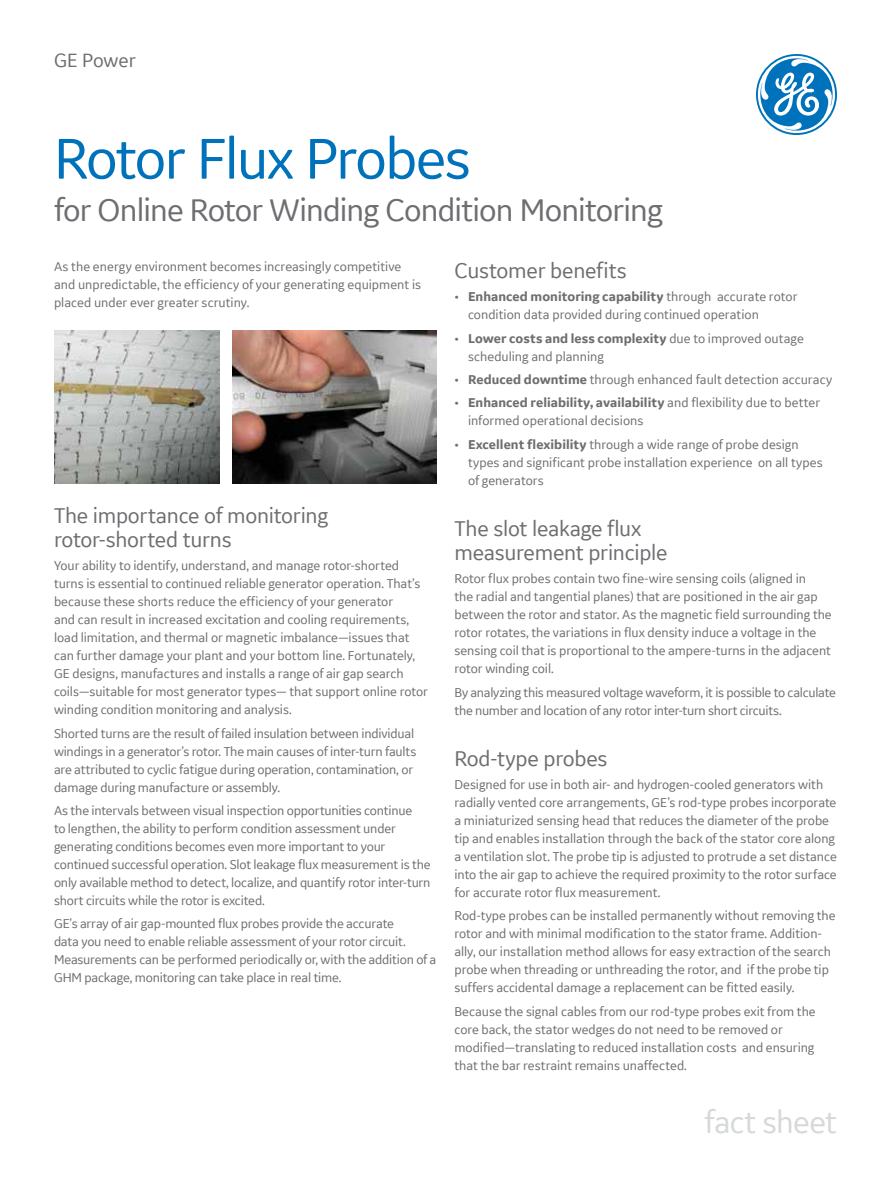
<style>
.page{position:relative;width:891px;height:1188px;background:#fff}
.page>*{position:absolute;margin:0;border:0;box-sizing:border-box;transform-origin:0 0}
.t1{font:60px "GE Inspira Sans";letter-spacing:-.035em;color:#0072bc}
.t2{font:33px "GE Inspira Sans";letter-spacing:-.025em;color:#6d6e71}
.t3{font:33px "GE Inspira Sans";letter-spacing:-.025em;color:#d6d8d9}
.t4{font:22.5px/24px "GE Inspira Sans";letter-spacing:-.01em;color:#6d6e71}
.t5{font:20.25px "GE Inspira Sans";letter-spacing:-.005em;color:#6d6e71}
.t6{font:13.5px/18px "GE Inspira Sans";letter-spacing:-.005em;color:#6d6e71}
.s1{font-weight:700}
</style>
<div class="page">
<svg style="left:756px;top:54px;width:81px;height:81px"></svg>
<img style="left:54px;top:330px;width:166px;height:154px">
<img style="left:232px;top:330px;width:204px;height:154px">
<h3 class="t5" style="left:54px;top:48px;width:83px">GE Power</h3>
<h1 class="t1" style="left:54px;top:121px;width:419px">Rotor Flux Probes</h1>
<h2 class="t2" style="left:54px;top:189px;width:610px">for Online Rotor Winding Condition Monitoring</h2>
<p class="t6" style="left:54px;top:257px;width:369px">As the energy environment becomes increasingly competitive and unpredictable, the efficiency of your generating equipment is placed under ever greater scrutiny.</p>
<h3 class="t4" style="left:454px;top:258px;width:174px">Customer benefits</h3>
<p class="t6" style="left:468px;top:287px;width:331px;text-indent:-14px">• <span class="s1">Enhanced monitoring capability</span> through accurate rotor condition data provided during continued operation</p>
<p class="t6" style="left:468px;top:329px;width:337px;text-indent:-14px">• <span class="s1">Lower costs and less complexity</span> due to improved outage scheduling and planning</p>
<p class="t6" style="left:454px;top:370px;width:379px">• <span class="s1">Reduced downtime</span> through enhanced fault detection accuracy</p>
<p class="t6" style="left:468px;top:393px;width:354px;text-indent:-14px">• <span class="s1">Enhanced reliability, availability</span> and flexibility due to better informed operational decisions</p>
<p class="t6" style="left:468px;top:435px;width:356px;text-indent:-14px">• <span class="s1">Excellent flexibility</span> through a wide range of probe design types and significant probe installation experience on all types of generators</p>
<h3 class="t4" style="left:454px;top:516px;width:215px">The slot leakage flux measurement principle</h3>
<p class="t6" style="left:454px;top:569px;width:379px">Rotor flux probes contain two fine-wire sensing coils (aligned in<br>the radial and tangential planes) that are positioned in the air gap between the rotor and stator. As the magnetic field surrounding the rotor rotates, the variations in flux density induce a voltage in the sensing coil that is proportional to the ampere-turns in the adjacent rotor winding coil.</p>
<p class="t6" style="left:454px;top:683px;width:383px">By analyzing this measured voltage waveform, it is possible to calculate the number and location of any rotor inter-turn short circuits.</p>
<h3 class="t4" style="left:454px;top:745px;width:155px">Rod-type probes</h3>
<p class="t6" style="left:454px;top:775px;width:384px">Designed for use in both air- and hydrogen-cooled generators with radially vented core arrangements, GE’s rod-type probes incorporate a miniaturized sensing head that reduces the diameter of the probe tip and enables installation through the back of the stator core along a ventilation slot. The probe tip is adjusted to protrude a set distance into the air gap to achieve the required proximity to the rotor surface for accurate rotor flux measurement.</p>
<p class="t6" style="left:454px;top:906px;width:383px">Rod-type probes can be installed permanently without removing the rotor and with minimal modification to the stator frame. Addition&shy;ally, our installation method allows for easy extraction of the search probe when threading or unthreading the rotor, and if the probe tip suffers accidental damage a replacement can be fitted easily.</p>
<p class="t6" style="left:454px;top:1002px;width:363px">Because the signal cables from our rod-type probes exit from the core back, the stator wedges do not need to be removed or modified—translating to reduced installation costs and ensuring that the bar restraint remains unaffected.</p>
<h3 class="t4" style="left:54px;top:503px;width:276px">The importance of monitoring rotor-shorted turns</h3>
<p class="t6" style="left:54px;top:556px;width:375px">Your ability to identify, understand, and manage rotor-shorted turns is essential to continued reliable generator operation. That’s because these shorts reduce the efficiency of your generator<br>and can result in increased excitation and cooling requirements, load limitation, and thermal or magnetic imbalance—issues that can further damage your plant and your bottom line. Fortunately, GE designs, manufactures and installs a range of air gap search coils—suitable for most generator types— that support online rotor winding condition monitoring and analysis.</p>
<p class="t6" style="left:54px;top:724px;width:364px">Shorted turns are the result of failed insulation between individual windings in a generator’s rotor. The main causes of inter-turn faults are attributed to cyclic fatigue during operation, contamination, or damage during manufacture or assembly.</p>
<p class="t6" style="left:54px;top:801px;width:378px">As the intervals between visual inspection opportunities continue<br>to lengthen, the ability to perform condition assessment under generating conditions becomes even more important to your continued successful operation. Slot leakage flux measurement is the only available method to detect, localize, and quantify rotor inter-turn short circuits while the rotor is excited.</p>
<p class="t6" style="left:54px;top:915px;width:384px">GE’s array of air gap-mounted flux probes provide the accurate<br>data you need to enable reliable assessment of your rotor circuit.<br>Measurements can be performed periodically or, with the addition of a GHM package, monitoring can take place in real time.</p>
<h2 class="t3" style="left:704px;top:1101px;width:134px">fact sheet</h2>
</div>
